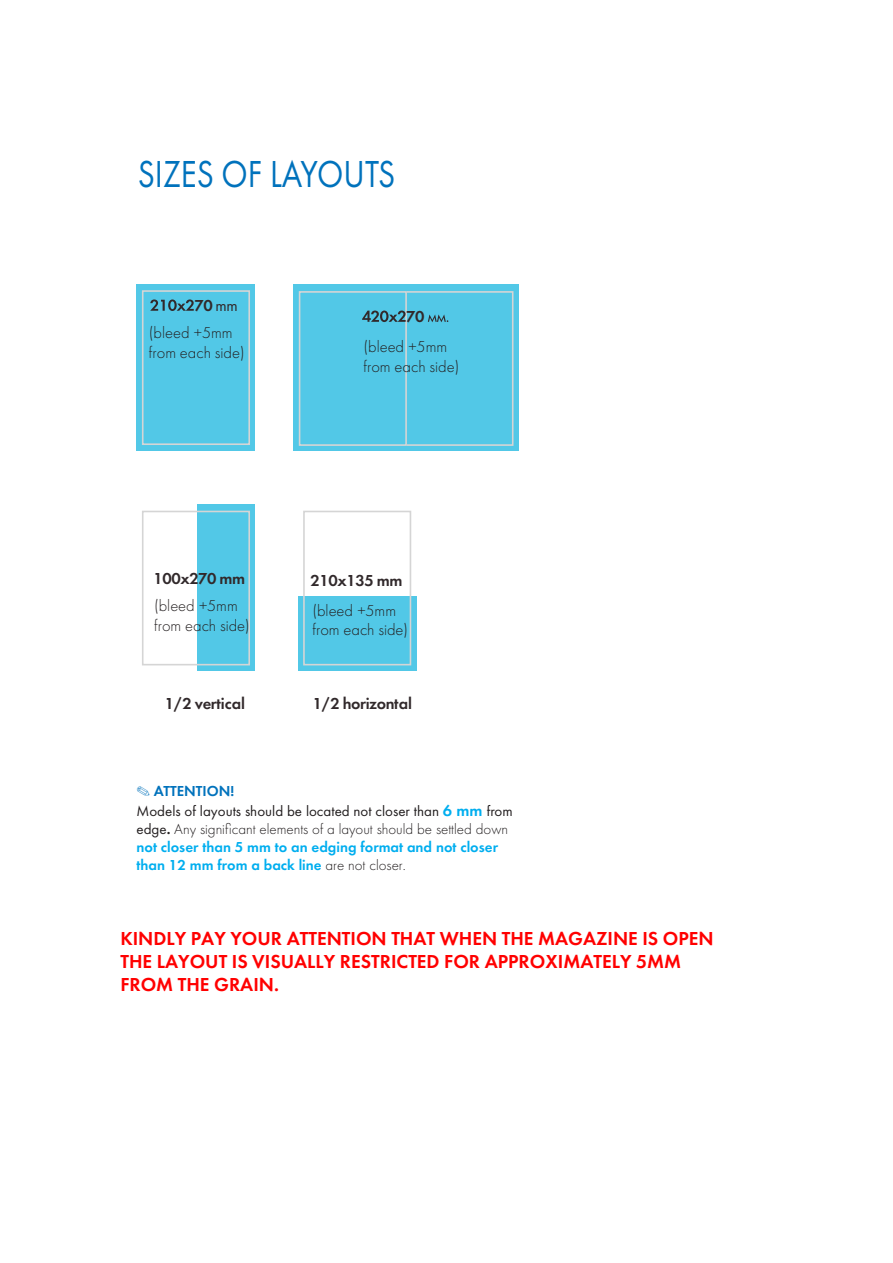
<style>
.page{position:relative;width:893px;height:1263px;background:#fff}
.page>*{position:absolute;margin:0;border:0;box-sizing:border-box;transform-origin:0 0}
.t1{font:39px "Futura";color:#0072bc;scale:.85 1}
.t2{font:19.5px/23.4px "Futura Demi";color:#f00}
.t3{font:300 16.5px/19.8px "Futura";color:#231f20}
.t4{font:16.5px "Futura Demi";letter-spacing:-.025em;color:#31292b}
.t5{font:16.5px "Futura Demi";color:#31292b}
.t6{font:15px/18px "Futura";color:#231f20}
.t7{font:15px/18px "Futura Demi";color:#00aeef}
.t8{font:15px "Futura Demi";color:#0072bc}
.s1{font-family:"Futura"}
.s2{font-family:"Futura Demi";font-size:16.5px;color:#00aeef}
.s3{font-family:"Futura Demi"}
.s4{font-weight:300}
.s5{font-family:"Futura";font-weight:300;color:#231f20}
</style>
<div class="page">
<div style="left:137px;top:284px;width:118px;height:166px;background:#52c8e7"></div>
<div style="left:142px;top:290px;width:108px;height:155px;border:2px solid #d5d5d5"></div>
<div style="left:400px;top:285px;width:119px;height:166px;background:#52c8e7"></div>
<div style="left:405px;top:291px;width:108px;height:155px;border:2px solid #d5d5d5"></div>
<div style="left:293px;top:285px;width:114px;height:166px;background:#52c8e7"></div>
<div style="left:299px;top:291px;width:108px;height:155px;border:2px solid #d5d5d5"></div>
<svg style="left:428px;top:314px;width:20px;height:8px"></svg>
<svg style="left:150px;top:299px;width:44px;height:12px"></svg>
<div style="left:197px;top:504px;width:58px;height:167px;background:#52c8e7"></div>
<div style="left:142px;top:511px;width:108px;height:154px;border:2px solid #d5d5d5"></div>
<div style="left:298px;top:596px;width:118px;height:75px;background:#52c8e7"></div>
<div style="left:303px;top:511px;width:108px;height:154px;border:2px solid #d5d5d5"></div>
<svg style="left:362px;top:311px;width:44px;height:11px"></svg>
<h1 class="t1" style="left:138px;top:151px;width:305px">SIZES OF LAYOUTS</h1>
<p class="t4" style="left:194px;top:295px;width:45px">70 <span class="s1">mm</span></p>
<p class="t4" style="left:406px;top:306px;width:20px">70</p>
<p class="t3" style="left:149px;top:323px;width:97px">(bleed +5mm from each side)</p>
<p class="t3" style="left:364px;top:337px;width:97px">(bleed +5mm from each side)</p>
<p class="t4" style="left:153px;top:568px;width:93px">100x270 mm</p>
<p class="t3" style="left:154px;top:596px;width:97px">(bleed +5mm from each side)</p>
<p class="t4" style="left:311px;top:570px;width:93px">210х135 mm</p>
<p class="t3" style="left:313px;top:600px;width:97px">(bleed +5mm from each side)</p>
<p class="t5" style="left:165px;top:693px;width:82px">1/2 vertical</p>
<p class="t4" style="left:313px;top:693px;width:101px">1/2 horizontal</p>
<p class="t8" style="left:136px;top:782px;width:99px">✎ ATTENTION!</p>
<p class="t6" style="left:136px;top:802px;width:378px">Models of layouts should be located not closer than <span class="s2">6 mm</span> from edge<span class="s3">.</span> <span class="s4">Any significant elements of a layout should be settled down</span></p>
<p class="t7" style="left:137px;top:838px;width:363px">not closer than 5 mm to an edging format and not closer than 12 mm from a back line <span class="s5">are not closer.</span></p>
<p class="t2" style="left:120px;top:926px;width:595px">KINDLY PAY YOUR ATTENTION THAT WHEN THE MAGAZINE IS OPEN<br>THE LAYOUT IS VISUALLY RESTRICTED FOR APPROXIMATELY 5MM<br>FROM THE GRAIN.</p>
</div>
